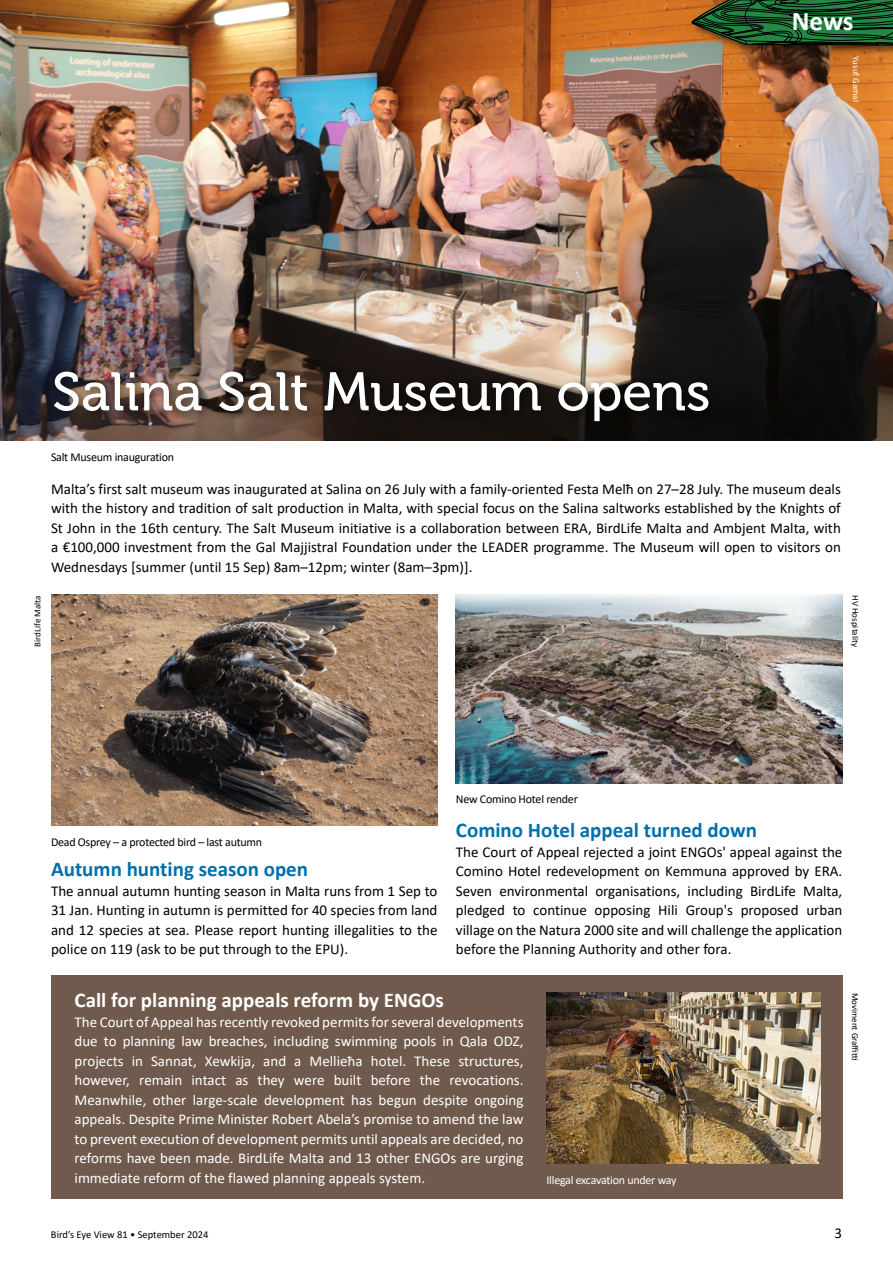
<style>
.page{position:relative;width:893px;height:1263px;background:#fff}
.page>*{position:absolute;margin:0;border:0;box-sizing:border-box;transform-origin:0 0}
.t1{font:54px "Museo 500";color:#fff}
.Pages_title_tags{font:700 27px "Calibri";color:#fff}
.Subtitles_News{font:700 21px "Calibri";color:#006fab}
.Subtitles_News-2{font:700 21px "Calibri";color:#fff}
.Body_text{font:15px/19.5px "Calibri";color:#000;text-align:justify}
.Body_text-2{font:15px/19.5px "Calibri";color:#fff;text-align:justify}
.Captions{font:12px "Calibri";letter-spacing:-.02em;color:#000}
.Captions-2{font:12px "Calibri";letter-spacing:-.02em;color:#fff}
.t2{font:10.5px "Calibri";color:#000}
.Credits{font:9px "Calibri";color:#000}
.t3{font:9px "Calibri";color:#fff}
</style>
<div class="page">
<img style="left:0;top:0;width:691px;height:51px">
<img style="left:0;top:51px;width:893px;height:390px">
<div style="left:50px;top:367px;width:669px;height:65px;background:#000;opacity:.5"></div>
<div style="left:691px;top:0;width:202px;height:56px;background:#000;opacity:.5"></div>
<svg style="left:691px;top:0;width:202px;height:45px;background:#265228"></svg>
<img style="left:51px;top:595px;width:386px;height:231px">
<div style="left:51px;top:975px;width:791px;height:224px;background:#705a4d"></div>
<img style="left:547px;top:993px;width:273px;height:170px">
<img style="left:456px;top:595px;width:386px;height:188px">
<p class="Pages_title_tags" style="left:792px;top:2px;width:63px">News</p>
<p class="t3" style="left:862px;top:56px;width:47px;rotate:90deg">Yusuf Gamal</p>
<p class="t1" style="left:52px;top:362px;width:660px">Salina Salt Museum opens</p>
<p class="Credits" style="left:31px;top:646px;width:52px;rotate:-90deg">BirdLife Malta</p>
<p class="Captions" style="left:51px;top:448px;width:125px">Salt Museum inauguration</p>
<p class="Body_text" style="left:51px;top:479px;width:791px">Malta’s first salt museum was inaugurated at Salina on 26 July with a family-oriented Festa Melħ on 27–28 July. The museum deals with the history and tradition of salt production in Malta, with special focus on the Salina saltworks established by the Knights of St John in the 16th century. The Salt Museum initiative is a collaboration between ERA, BirdLife Malta and Ambjent Malta, with a €100,000 investment from the Gal Majjistral Foundation under the LEADER programme. The Museum will open to visitors on Wednesdays [summer (until 15 Sep) 8am–12pm; winter (8am–3pm)].</p>
<p class="Credits" style="left:862px;top:595px;width:53px;rotate:90deg">HV Hospitality</p>
<p class="Captions" style="left:456px;top:790px;width:123px">New Comino Hotel render</p>
<p class="Subtitles_News" style="left:456px;top:815px;width:303px">Comino Hotel appeal turned down</p>
<p class="Body_text" style="left:456px;top:841px;width:388px">The Court of Appeal rejected a joint ENGOs' appeal against the Comino Hotel redevelopment on Kemmuna approved by ERA.<br>Seven environmental organisations, including BirdLife Malta, pledged to continue opposing Hili Group's proposed urban village on the Natura 2000 site and will challenge the application before the Planning Authority and other fora.</p>
<p class="Captions" style="left:51px;top:833px;width:213px">Dead Osprey – a protected bird – last autumn</p>
<p class="Subtitles_News" style="left:51px;top:854px;width:259px">Autumn hunting season open</p>
<p class="Body_text" style="left:51px;top:880px;width:388px">The annual autumn hunting season in Malta runs from 1 Sep to 31 Jan. Hunting in autumn is permitted for 40 species from land and 12 species at sea. Please report hunting illegalities to the police on 119 (ask to be put through to the EPU).</p>
<p class="Subtitles_News-2" style="left:75px;top:985px;width:371px">Call for planning appeals reform by ENGOs</p>
<p class="Body_text-2" style="left:75px;top:1012px;width:450px">The Court of Appeal has recently revoked permits for several developments due to planning law breaches, including swimming pools in Qala ODZ, projects in Sannat, Xewkija, and a Mellieħa hotel. These structures, however, remain intact as they were built before the revocations.<br>Meanwhile, other large-scale development has begun despite ongoing appeals. Despite Prime Minister Robert Abela’s promise to amend the law to prevent execution of development permits until appeals are decided, no reforms have been made. BirdLife Malta and 13 other ENGOs are urging immediate reform of the flawed planning appeals system.</p>
<p class="Captions-2" style="left:546px;top:1171px;width:132px">Illegal excavation under way</p>
<p class="Credits" style="left:861px;top:993px;width:69px;rotate:90deg">Moviment Graffitti</p>
<p class="t2" style="left:51px;top:1227px;width:159px">Bird’s Eye View 81 • September 2024</p>
<p class="Body_text" style="left:834px;top:1223px;width:9px">3</p>
</div>
